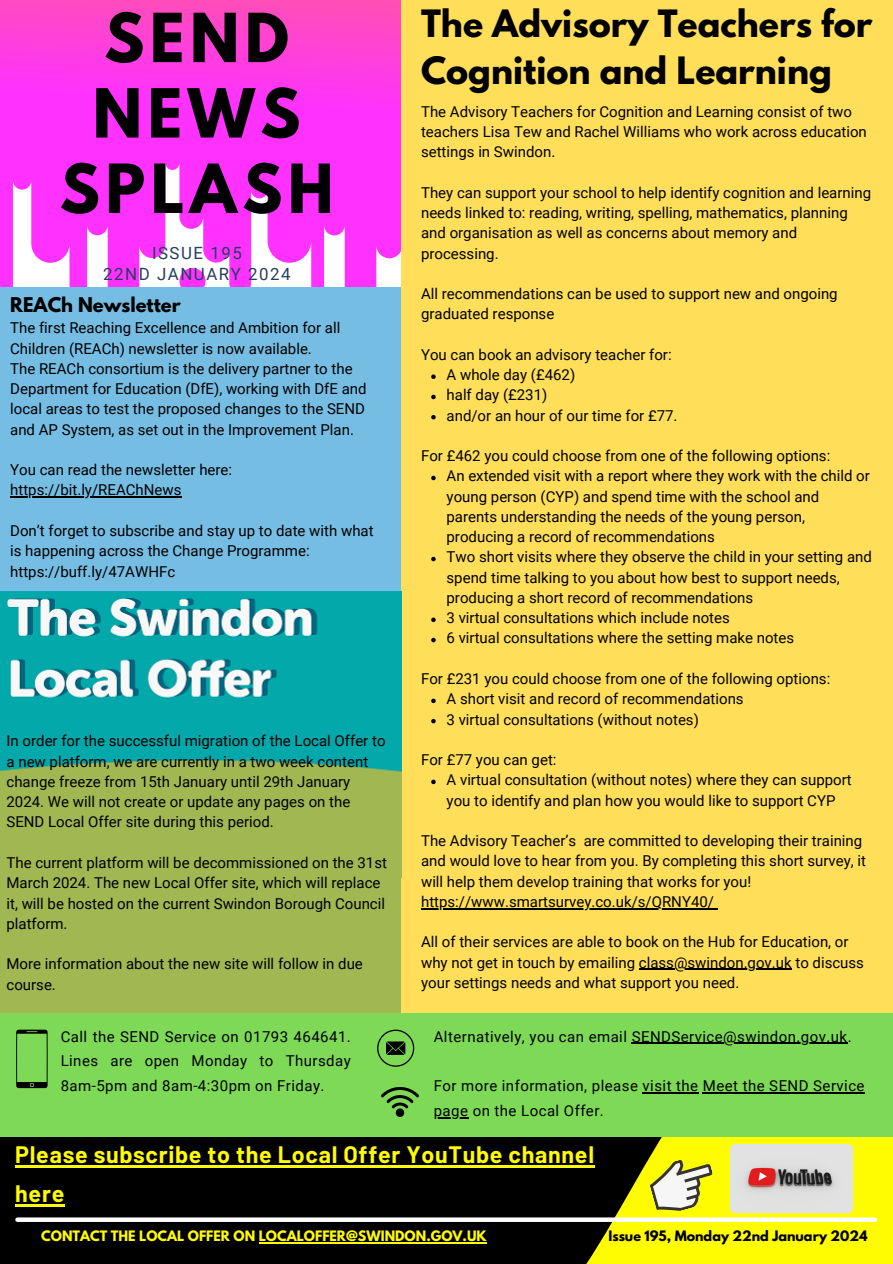
<style>
.page{position:relative;width:893px;height:1264px;background:#fff}
.page>*{position:absolute;margin:0;border:0;box-sizing:border-box;transform-origin:0 0}
.t1{font:700 59.85px/75.3px "League Spartan";letter-spacing:.09em;color:#000;text-align:center}
.t2{font:700 33.3px/46.7px "League Spartan";color:#000}
.t3{font:700 23.25px/39.3px "Barlow";letter-spacing:.03em;color:#fffc00}
.t4{font:700 18px "League Spartan";color:#000}
.t5{font:16.8px/20.9px "Roboto";letter-spacing:.09em;color:#243f5d;text-align:center}
.t6{font:15px/20.2px "Roboto";color:#000}
.t7{font:15px "Roboto";letter-spacing:.03em;color:#000}
.t8{font:700 12.75px "League Spartan";color:#fffc00}
.t9{font:700 12.75px "League Spartan";color:#000}
</style>
<div class="page">
<svg style="left:0;top:0;width:401px;height:390px;background:#fe4df2"></svg>
<div style="left:0;top:1137px;width:762px;height:126px;background:#000"></div>
<svg style="left:361px;top:1137px;width:531px;height:126px"></svg>
<svg style="left:17px;top:1217px;width:857px;height:4px;background:#ebeae2"></svg>
<img style="left:729px;top:1143px;width:124px;height:70px;border-radius:6px">
<svg style="left:645px;top:1152px;width:75px;height:65px;background:#dedd49"></svg>
<div style="left:0;top:591px;width:401px;height:429px;background:#a1b752"></div>
<div style="left:401px;top:0;width:491px;height:1012px;background:#ffde59"></div>
<div style="left:0;top:1013px;width:892px;height:124px;background:#7ed957"></div>
<svg style="left:16px;top:1029px;width:32px;height:59px"></svg>
<svg style="left:377px;top:1029px;width:37px;height:37px"></svg>
<img style="left:381px;top:1087px;width:37px;height:29px">
<div style="left:0;top:287px;width:400px;height:304px;background:#76bde3"></div>
<img style="left:0;top:591px;width:401px;height:181px">
<svg style="left:431px;top:374px;width:4px;height:5px"></svg>
<svg style="left:431px;top:395px;width:4px;height:4px"></svg>
<svg style="left:431px;top:415px;width:4px;height:4px"></svg>
<svg style="left:431px;top:476px;width:4px;height:4px"></svg>
<svg style="left:431px;top:557px;width:4px;height:4px"></svg>
<svg style="left:431px;top:617px;width:4px;height:5px"></svg>
<svg style="left:431px;top:638px;width:4px;height:4px"></svg>
<svg style="left:431px;top:698px;width:4px;height:5px"></svg>
<svg style="left:431px;top:719px;width:4px;height:4px"></svg>
<svg style="left:431px;top:779px;width:4px;height:5px"></svg>
<hr style="left:421px;top:908px;width:293px;height:1px;background:#000">
<hr style="left:638px;top:968px;width:153px;height:1px;background:#000">
<hr style="left:15px;top:1165px;width:580px;height:2px;background:#fffc00">
<hr style="left:15px;top:1204px;width:50px;height:2px;background:#fffc00">
<hr style="left:259px;top:1242px;width:227px;height:1px;background:#fffc00">
<hr style="left:10px;top:496px;width:171px;height:1px;background:#000">
<hr style="left:631px;top:1042px;width:216px;height:1px;background:#000">
<hr style="left:650px;top:1092px;width:48px;height:1px;background:#000">
<hr style="left:702px;top:1092px;width:163px;height:1px;background:#000">
<hr style="left:433px;top:1116px;width:35px;height:2px;background:#000">
<h6 class="t1" style="left:60px;top:8px;width:275px">SEND<br>NEWS<br>SPLASH</h6>
<h5 class="t5" style="left:103px;top:243px;width:189px">ISSUE 195<br>22ND JANUARY 2024</h5>
<h6 class="t4" style="left:10px;top:296px;width:172px">REACh Newsletter</h6>
<p class="t6" style="left:10px;top:318px;width:358px">The first Reaching Excellence and Ambition for all Children (REACh) newsletter is now available.<br>The REACh consortium is the delivery partner to the Department for Education (DfE), working with DfE and local areas to test the proposed changes to the SEND and AP System, as set out in the Improvement Plan.</p>
<h6 class="t6" style="left:10px;top:460px;width:223px">You can read the newsletter here:</h6>
<p class="t6" style="left:10px;top:480px;width:173px">https://bit.ly/REAChNews</p>
<p class="t6" style="left:10px;top:520px;width:365px">Don’t forget to subscribe and stay up to date with what</p>
<p class="t6" style="left:10px;top:541px;width:301px">is happening across the Change Programme: https://buff.ly/47AWHFc</p>
<h6 class="t6" style="left:7px;top:731px;width:380px">In order for the successful migration of the Local Offer to a new platform, we are currently in a two week content change freeze from 15th January until 29th January 2024. We will not create or update any pages on the SEND Local Offer site during this period.</h6>
<p class="t6" style="left:7px;top:852px;width:382px">The current platform will be decommissioned on the 31st March 2024. The new Local Offer site, which will replace it, will be hosted on the current Swindon Borough Council platform.</p>
<h6 class="t6" style="left:7px;top:954px;width:358px">More information about the new site will follow in due course.</h6>
<h6 class="t6" style="left:61px;top:1024px;width:291px;line-height:24.8px;text-align:justify">Call the SEND Service on 01793 464641.<br>Lines are open Monday to Thursday 8am-5pm and 8am-4:30pm on Friday.</h6>
<h6 class="t2" style="left:421px;top:4px;width:453px">The Advisory Teachers for<br>Cognition and Learning</h6>
<h1 class="t6" style="left:421px;top:101px;width:447px">The Advisory Teachers for Cognition and Learning consist of two teachers Lisa Tew and Rachel Williams who work across education settings in Swindon.</h1>
<h4 class="t6" style="left:421px;top:182px;width:451px">They can support your school to help identify cognition and learning needs linked to: reading, writing, spelling, mathematics, planning and organisation as well as concerns about memory and processing.</h4>
<h2 class="t6" style="left:421px;top:284px;width:418px">All recommendations can be used to support new and ongoing graduated response</h2>
<h6 class="t6" style="left:421px;top:344px;width:252px">You can book an advisory teacher for:</h6>
<h6 class="t6" style="left:446px;top:365px;width:130px">A whole day (£462)</h6>
<h6 class="t6" style="left:446px;top:385px;width:102px">half day (£231)</h6>
<h6 class="t6" style="left:446px;top:405px;width:232px">and/or an hour of our time for £77.</h6>
<h6 class="t6" style="left:421px;top:446px;width:411px">For £462 you could choose from one of the following options:</h6>
<h6 class="t6" style="left:446px;top:466px;width:425px">An extended visit with a report where they work with the child or young person (CYP) and spend time with the school and parents understanding the needs of the young person, producing a record of recommendations</h6>
<h6 class="t6" style="left:446px;top:547px;width:427px">Two short visits where they observe the child in your setting and spend time talking to you about how best to support needs, producing a short record of recommendations</h6>
<h6 class="t6" style="left:446px;top:608px;width:285px">3 virtual consultations which include notes</h6>
<h6 class="t6" style="left:446px;top:628px;width:349px">6 virtual consultations where the setting make notes</h6>
<h6 class="t6" style="left:421px;top:668px;width:411px">For £231 you could choose from one of the following options:</h6>
<h6 class="t6" style="left:446px;top:689px;width:298px">A short visit and record of recommendations</h6>
<h6 class="t6" style="left:446px;top:709px;width:254px">3 virtual consultations (without notes)</h6>
<h6 class="t6" style="left:421px;top:749px;width:137px">For £77 you can get:</h6>
<h6 class="t6" style="left:446px;top:770px;width:406px">A virtual consultation (without notes) where they can support you to identify and plan how you would like to support CYP</h6>
<h6 class="t6" style="left:421px;top:830px;width:446px">The Advisory Teacher’s are committed to developing their training and would love to hear from you. By completing this short survey, it will help them develop training that works for you!</h6>
<h6 class="t6" style="left:421px;top:891px;width:294px">https://www.smartsurvey.co.uk/s/QRNY40/</h6>
<h6 class="t6" style="left:421px;top:932px;width:444px">All of their services are able to book on the Hub for Education, or why not get in touch by emailing class@swindon.gov.uk to discuss</h6>
<h6 class="t6" style="left:421px;top:972px;width:320px">your settings needs and what support you need.</h6>
<h6 class="t7" style="left:433px;top:1027px;width:419px">Alternatively, you can email SENDService@swindon.gov.uk.</h6>
<h6 class="t7" style="left:433px;top:1077px;width:432px">For more information, please visit the Meet the SEND Service</h6>
<p class="t7" style="left:433px;top:1101px;width:172px">page on the Local Offer.</p>
<h6 class="t3" style="left:15px;top:1133px;width:580px">Please subscribe to the Local Offer YouTube channel here</h6>
<h6 class="t8" style="left:41px;top:1229px;width:447px">CONTACT THE LOCAL OFFER ON LOCALOFFER@SWINDON.GOV.UK</h6>
<h6 class="t9" style="left:608px;top:1229px;width:260px">Issue 195, Monday 22nd January 2024</h6>
</div>
